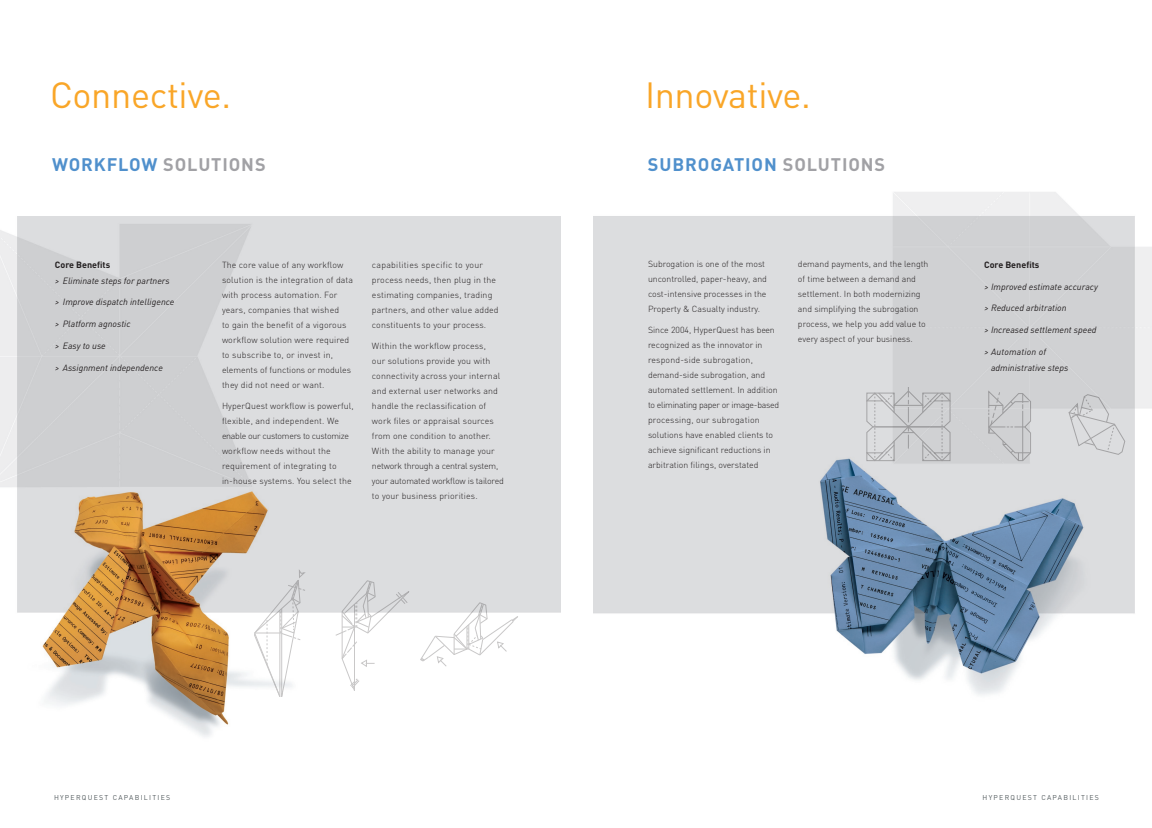
<style>
.page{position:relative;width:1152px;height:828px;background:#fff}
.page>*{position:absolute;margin:0;border:0;box-sizing:border-box;transform-origin:0 0}
.t1{font:36px "DIN";letter-spacing:-.01em;color:#f9a628}
.t2{font:700 18px "DIN";letter-spacing:.05em;color:#5090cc}
.t3{font:700 18px "DIN";letter-spacing:.05em;color:#a1a1a5}
.t4{font:italic 9px/16px "DIN";color:#231f20}
.t5{font:700 9px "DIN";color:#231f20}
.t6{font:300 8.8px/15px "DIN";letter-spacing:.005em;color:#231f20}
.t7{font:7px "DIN";letter-spacing:.18em;color:#555d60}
.s1{color:#5090cc}
.s2{color:#a1a1a5}
</style>
<div class="page">
<img style="left:594px;top:192px;width:558px;height:503px">
<img style="left:0;top:216px;width:561px;height:521px">
<svg style="left:867px;top:387px;width:83px;height:74px;background:#cbccce"></svg>
<svg style="left:989px;top:391px;width:42px;height:70px;background:#c8c9cb"></svg>
<svg style="left:1069px;top:394px;width:56px;height:60px;background:#d3d3d5"></svg>
<svg style="left:254px;top:570px;width:51px;height:127px"></svg>
<svg style="left:335px;top:580px;width:74px;height:111px"></svg>
<svg style="left:420px;top:602px;width:98px;height:65px"></svg>
<h1 class="t1" style="left:50px;top:73px;width:183px">Connective.</h1>
<h1 class="t1" style="left:645px;top:73px;width:167px">Innovative.</h1>
<h2 class="t3" style="left:52px;top:153px;width:215px"><span class="s1">WORKFLOW</span> SOLUTIONS</h2>
<h2 class="t2" style="left:648px;top:153px;width:239px">SUBROGATION <span class="s2">SOLUTIONS</span></h2>
<p class="t5" style="left:55px;top:259px;width:57px">Core Benefits</p>
<p class="t4" style="left:55px;top:272px;width:116px">&gt; Eliminate steps for partners</p>
<p class="t4" style="left:55px;top:294px;width:121px">&gt; Improve dispatch intelligence</p>
<p class="t4" style="left:55px;top:316px;width:77px">&gt; Platform agnostic</p>
<p class="t4" style="left:55px;top:338px;width:52px">&gt; Easy to use</p>
<p class="t4" style="left:55px;top:359px;width:110px">&gt; Assignment independence</p>
<p class="t6" style="left:222px;top:257px;width:133px">The core value of any workflow solution is the integration of data with process automation. For years, companies that wished<br>to gain the benefit of a vigorous workflow solution were required to subscribe to, or invest in, elements of functions or modules they did not need or want.</p>
<p class="t6" style="left:222px;top:398px;width:133px">HyperQuest workflow is powerful, flexible, and independent. We enable our customers to customize workflow needs without the requirement of integrating to in-house systems. You select the</p>
<p class="t6" style="left:372px;top:257px;width:128px">capabilities specific to your process needs, then plug in the estimating companies, trading partners, and other value added constituents to your process.</p>
<p class="t6" style="left:372px;top:338px;width:133px">Within the workflow process,<br>our solutions provide you with connectivity across your internal and external user networks and handle the reclassification of work files or appraisal sources from one condition to another.<br>With the ability to manage your network through a central system, your automated workflow is tailored to your business priorities.</p>
<p class="t6" style="left:648px;top:256px;width:120px">Subrogation is one of the most uncontrolled, paper-heavy, and cost-intensive processes in the<br>Property &amp; Casualty industry.</p>
<p class="t6" style="left:648px;top:322px;width:133px">Since 2004, HyperQuest has been recognized as the innovator in respond-side subrogation, demand-side subrogation, and automated settlement. In addition to eliminating paper or image-based processing, our subrogation solutions have enabled clients to achieve significant reductions in arbitration filings, overstated</p>
<p class="t6" style="left:798px;top:256px;width:132px">demand payments, and the length of time between a demand and settlement. In both modernizing and simplifying the subrogation process, we help you add value to every aspect of your business.</p>
<p class="t5" style="left:984px;top:259px;width:57px">Core Benefits</p>
<p class="t4" style="left:984px;top:278px;width:115px">&gt; Improved estimate accuracy</p>
<p class="t4" style="left:984px;top:300px;width:84px">&gt; Reduced arbitration</p>
<p class="t4" style="left:984px;top:322px;width:114px">&gt; Increased settlement speed</p>
<p class="t4" style="left:991px;top:343px;width:79px;text-indent:-7px">&gt; Automation of administrative steps</p>
<p class="t7" style="left:54px;top:793px;width:118px">HYPERQUEST CAPABILITIES</p>
<p class="t7" style="left:983px;top:793px;width:118px">HYPERQUEST CAPABILITIES</p>
</div>
